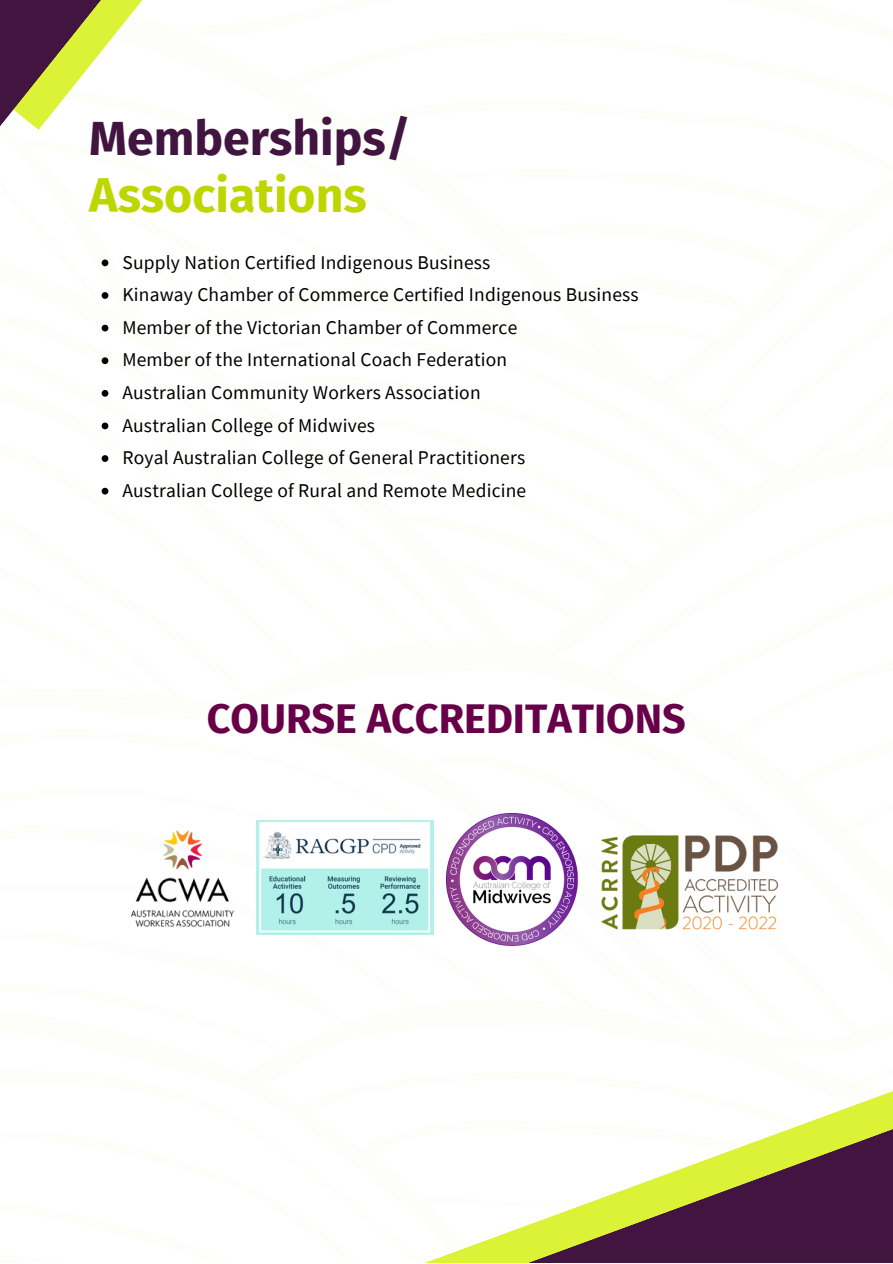
<style>
.page{position:relative;width:893px;height:1264px;background:#fff}
.page>*{position:absolute;margin:0;border:0;box-sizing:border-box;transform-origin:0 0}
.t1{font:700 48.15px "Fira Sans";color:#421540}
.t2{font:700 48.15px "Fira Sans";color:#bed600}
.t3{font:700 41.4px "Fira Sans";color:#670049}
.t4{font:19.5px "Source Sans Pro";letter-spacing:.01em;color:#000}
</style>
<div class="page">
<svg style="left:102px;top:259px;width:6px;height:7px"></svg>
<svg style="left:102px;top:292px;width:6px;height:7px"></svg>
<svg style="left:102px;top:325px;width:6px;height:6px"></svg>
<svg style="left:102px;top:357px;width:6px;height:7px"></svg>
<svg style="left:102px;top:390px;width:6px;height:7px"></svg>
<svg style="left:102px;top:422px;width:6px;height:7px"></svg>
<svg style="left:102px;top:455px;width:6px;height:7px"></svg>
<svg style="left:102px;top:488px;width:6px;height:6px"></svg>
<img style="left:446px;top:813px;width:132px;height:132px">
<img style="left:601px;top:835px;width:178px;height:95px">
<img style="left:131px;top:830px;width:103px;height:97px">
<img style="left:256px;top:820px;width:178px;height:114px">
<svg style="left:0;top:0;width:142px;height:130px"></svg>
<svg style="left:428px;top:1091px;width:464px;height:171px"></svg>
<p class="t1" style="left:89px;top:110px;width:323px">Memberships/</p>
<p class="t2" style="left:89px;top:167px;width:279px">Associations</p>
<p class="t4" style="left:122px;top:249px;width:369px">Supply Nation Certified Indigenous Business</p>
<p class="t4" style="left:122px;top:282px;width:518px">Kinaway Chamber of Commerce Certified Indigenous Business</p>
<p class="t4" style="left:122px;top:314px;width:396px">Member of the Victorian Chamber of Commerce</p>
<p class="t4" style="left:122px;top:347px;width:386px">Member of the International Coach Federation</p>
<p class="t4" style="left:122px;top:380px;width:360px">Australian Community Workers Association</p>
<p class="t4" style="left:122px;top:412px;width:254px">Australian College of Midwives</p>
<p class="t4" style="left:122px;top:445px;width:404px">Royal Australian College of General Practitioners</p>
<p class="t4" style="left:122px;top:477px;width:405px">Australian College of Rural and Remote Medicine</p>
<p class="t3" style="left:207px;top:694px;width:480px">COURSE ACCREDITATIONS</p>
</div>
